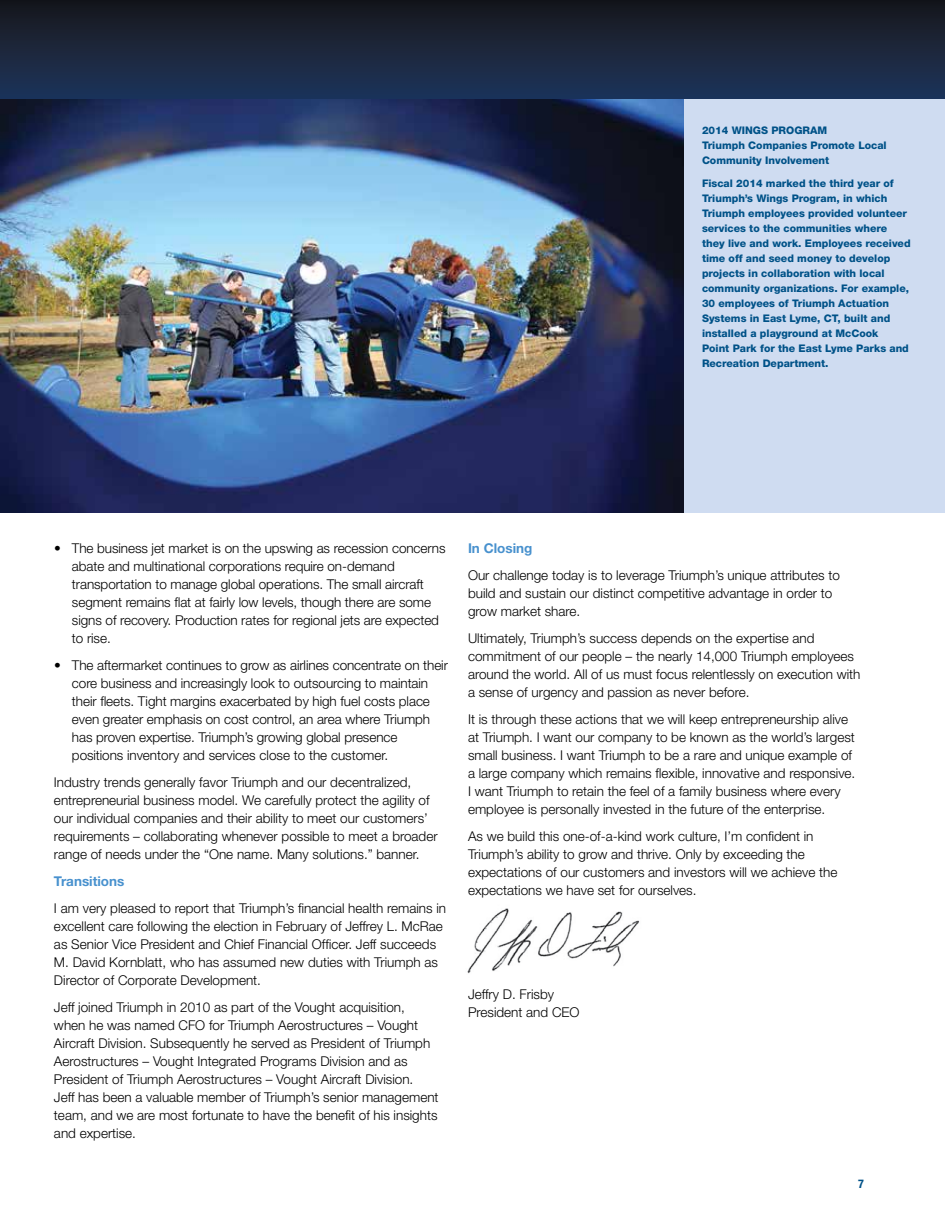
<style>
.page{position:relative;width:945px;height:1215px;background:#fff}
.page>*{position:absolute;margin:0;border:0;box-sizing:border-box;transform-origin:0 0}
.t1{font:300 13.5px/18px "Helvetica Neue";color:#000}
.t2{font:700 13.5px "Helvetica Neue";color:#4891ce}
.t3{font:700 condensed 12px "Helvetica Neue";color:#005288}
.t4{font:800 10.5px/15px "Helvetica Neue";color:#005288}
</style>
<div class="page">
<div style="left:0;top:0;width:945px;height:99px;background:linear-gradient(to bottom,#17161b,#1e355b)"></div>
<div style="left:682px;top:99px;width:263px;height:414px;background:#cfdcf1"></div>
<img style="left:0;top:99px;width:684px;height:414px">
<img style="left:467px;top:908px;width:172px;height:66px">
<p class="t4" style="left:702px;top:123px;width:186px">2014 WINGS PROGRAM<br>Triumph Companies Promote Local<br>Community Involvement</p>
<p class="t4" style="left:702px;top:175px;width:210px">Fiscal 2014 marked the third year of Triumph’s Wings Program, in which Triumph employees provided volunteer services to the communities where they live and work. Employees received time off and seed money to develop projects in collaboration with local community organizations. For example, 30 employees of Triumph Actuation Systems in East Lyme, CT, built and installed a playground at McCook<br>Point Park for the East Lyme Parks and Recreation Department.</p>
<p class="t1" style="left:72px;top:539px;width:375px;text-indent:-18px">• The business jet market is on the upswing as recession concerns abate and multinational corporations require on-demand transportation to manage global operations. The small aircraft segment remains flat at fairly low levels, though there are some signs of recovery. Production rates for regional jets are expected to rise.</p>
<p class="t1" style="left:72px;top:656px;width:377px;text-indent:-18px">• The aftermarket continues to grow as airlines concentrate on their core business and increasingly look to outsourcing to maintain their fleets. Tight margins exacerbated by high fuel costs place even greater emphasis on cost control, an area where Triumph has proven expertise. Triumph’s growing global presence positions inventory and services close to the customer.</p>
<p class="t1" style="left:54px;top:773px;width:385px">Industry trends generally favor Triumph and our decentralized, entrepreneurial business model. We carefully protect the agility of our individual companies and their ability to meet our customers’ requirements – collaborating whenever possible to meet a broader range of needs under the “One name. Many solutions.” banner.</p>
<p class="t2" style="left:54px;top:873px;width:72px">Transitions</p>
<p class="t1" style="left:54px;top:899px;width:394px">I am very pleased to report that Triumph’s financial health remains in excellent care following the election in February of Jeffrey L. McRae as Senior Vice President and Chief Financial Officer. Jeff succeeds M. David Kornblatt, who has assumed new duties with Triumph as Director of Corporate Development.</p>
<p class="t1" style="left:54px;top:998px;width:386px">Jeff joined Triumph in 2010 as part of the Vought acquisition, when he was named CFO for Triumph Aerostructures – Vought Aircraft Division. Subsequently he served as President of Triumph Aerostructures – Vought Integrated Programs Division and as President of Triumph Aerostructures – Vought Aircraft Division.<br>Jeff has been a valuable member of Triumph’s senior management team, and we are most fortunate to have the benefit of his insights and expertise.</p>
<p class="t2" style="left:468px;top:540px;width:66px">In Closing</p>
<p class="t1" style="left:468px;top:566px;width:373px">Our challenge today is to leverage Triumph’s unique attributes to build and sustain our distinct competitive advantage in order to grow market share.</p>
<p class="t1" style="left:468px;top:629px;width:394px">U ltimately, Triumph’s success depends on the expertise and commitment of our people – the nearly 14,000 Triumph employees around the world. All of us must focus relentlessly on execution with a sense of urgency and passion as never before.</p>
<p class="t1" style="left:468px;top:710px;width:389px">It is through these actions that we will keep entrepreneurship alive at Triumph. I want our company to be known as the world’s largest small business. I want Triumph to be a rare and unique example of a large company which remains flexible, innovative and responsive.<br>I want Triumph to retain the feel of a family business where every employee is personally invested in the future of the enterprise.</p>
<p class="t1" style="left:468px;top:827px;width:371px">As we build this one-of-a-kind work culture, I’m confident in Triumph’s ability to grow and thrive. Only by exceeding the expectations of our customers and investors will we achieve the expectations we have set for ourselves.</p>
<p class="t1" style="left:468px;top:985px;width:113px">Jeffry D. Frisby<br>President and CEO</p>
<p class="t3" style="left:858px;top:1177px;width:7px">7</p>
</div>
